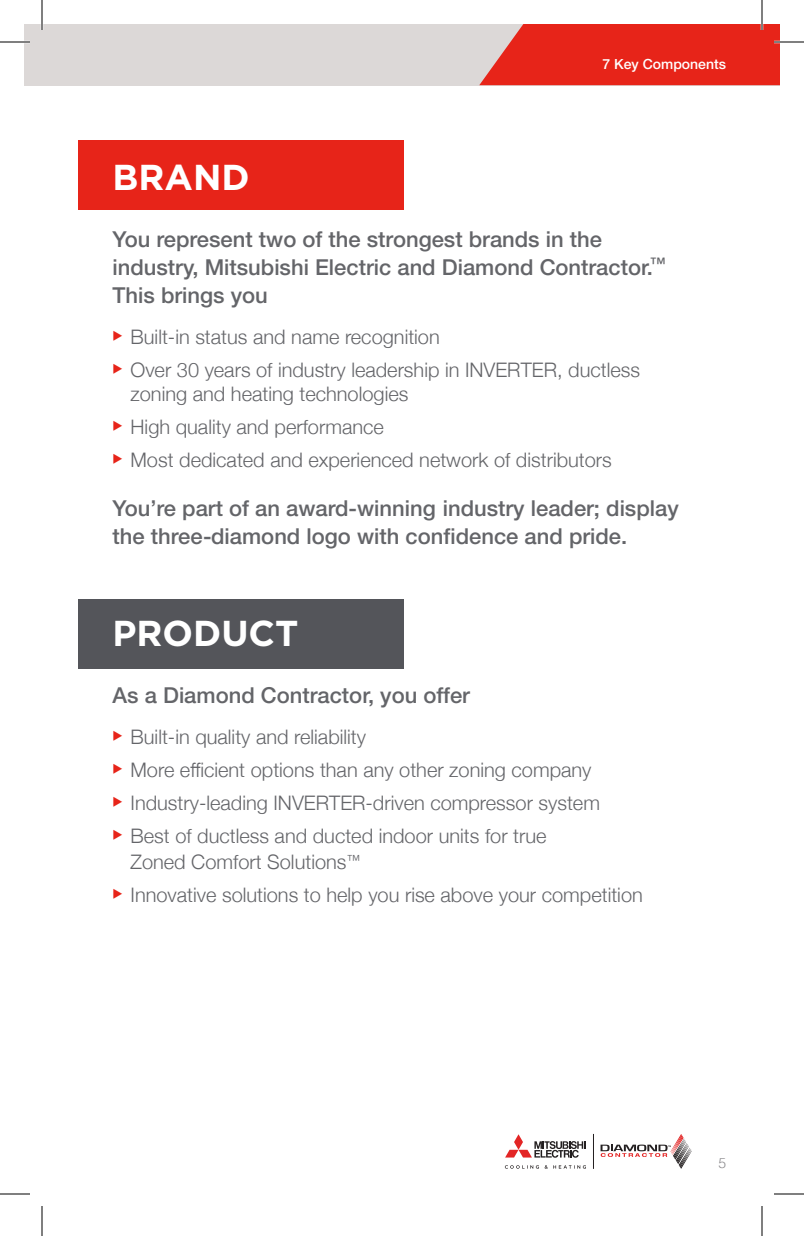
<style>
.page{position:relative;width:804px;height:1236px;background:#fff}
.page>*{position:absolute;margin:0;border:0;box-sizing:border-box;transform-origin:0 0}
.t1{font:700 36px "Gotham";color:#fff}
.t2{font:500 22px/28px "Helvetica Neue";color:#646569}
.t3{font:300 20px/24px "Helvetica Neue";color:#646569}
.t4{font:500 14px "Helvetica Neue";color:#fff}
.t5{font:300 14px "Helvetica";color:#8b8a8d}
</style>
<div class="page">
<div style="left:24px;top:24px;width:756px;height:61px;background:#dcd8d7"></div>
<svg style="left:479px;top:24px;width:301px;height:61px;background:#e63127"></svg>
<div style="left:78px;top:141px;width:325px;height:69px;background:#e72419"></div>
<div style="left:78px;top:599px;width:325px;height:69px;background:#54555a"></div>
<svg style="left:601px;top:1134px;width:91px;height:35px"></svg>
<svg style="left:505px;top:1165px;width:34px;height:4px"></svg>
<svg style="left:545px;top:1165px;width:41px;height:4px"></svg>
<svg style="left:505px;top:1134px;width:80px;height:24px"></svg>
<hr style="left:593px;top:1134px;width:1px;height:35px;background:#231f20">
<hr style="left:0;top:41px;width:30px;height:2px;background:#fff">
<hr style="left:774px;top:41px;width:30px;height:2px;background:#fff">
<hr style="left:41px;top:0;width:2px;height:30px;background:#fff">
<hr style="left:761px;top:0;width:2px;height:30px;background:#fff">
<hr style="left:0;top:42px;width:30px;height:1px;background:#000">
<hr style="left:774px;top:42px;width:30px;height:1px;background:#000">
<hr style="left:0;top:1194px;width:30px;height:1px;background:#000">
<hr style="left:774px;top:1194px;width:30px;height:1px;background:#000">
<hr style="left:42px;top:0;width:1px;height:30px;background:#000">
<hr style="left:42px;top:1206px;width:1px;height:30px;background:#000">
<hr style="left:762px;top:0;width:1px;height:30px;background:#000">
<hr style="left:762px;top:1206px;width:1px;height:30px;background:#000">
<p class="t1" style="left:113px;top:156px;width:139px">BRAND</p>
<p class="t4" style="left:603px;top:56px;width:125px">7 Key Components</p>
<p class="t2" style="left:113px;top:225px;width:554px">You represent two of the strongest brands in the industry, Mitsubishi Electric and Diamond Contractor.<sup>™<br></sup>This brings you</p>
<p class="t3" style="left:113px;top:323px;width:329px"><sup>◆</sup> Built-in status and name recognition</p>
<p class="t3" style="left:131px;top:356px;width:511px;text-indent:-18px"><sup>◆</sup> Over 30 years of industry leadership in INVERTER, ductless zoning and heating technologies</p>
<p class="t3" style="left:113px;top:413px;width:273px"><sup>◆</sup> High quality and performance</p>
<p class="t3" style="left:113px;top:446px;width:501px"><sup>◆</sup> Most dedicated and experienced network of distributors</p>
<p class="t2" style="left:113px;top:494px;width:568px">You’re part of an award-winning industry leader; display the three-diamond logo with confidence and pride.</p>
<p class="t1" style="left:113px;top:612px;width:187px">PRODUCT</p>
<p class="t2" style="left:113px;top:681px;width:359px">As a Diamond Contractor, you offer</p>
<p class="t3" style="left:113px;top:723px;width:255px"><sup>◆</sup> Built-in quality and reliability</p>
<p class="t3" style="left:113px;top:756px;width:480px"><sup>◆</sup> More efficient options than any other zoning company</p>
<p class="t3" style="left:113px;top:789px;width:489px"><sup>◆</sup> Industry-leading INVERTER-driven compressor system</p>
<p class="t3" style="left:131px;top:821px;width:417px;line-height:26px;text-indent:-18px"><sup>◆</sup> Best of ductless and ducted indoor units for true<br>Zoned Comfort Solutions<sup>™</sup></p>
<p class="t3" style="left:113px;top:881px;width:532px"><sup>◆</sup> Innovative solutions to help you rise above your competition</p>
<p class="t5" style="left:719px;top:1151px;width:9px">5</p>
</div>
